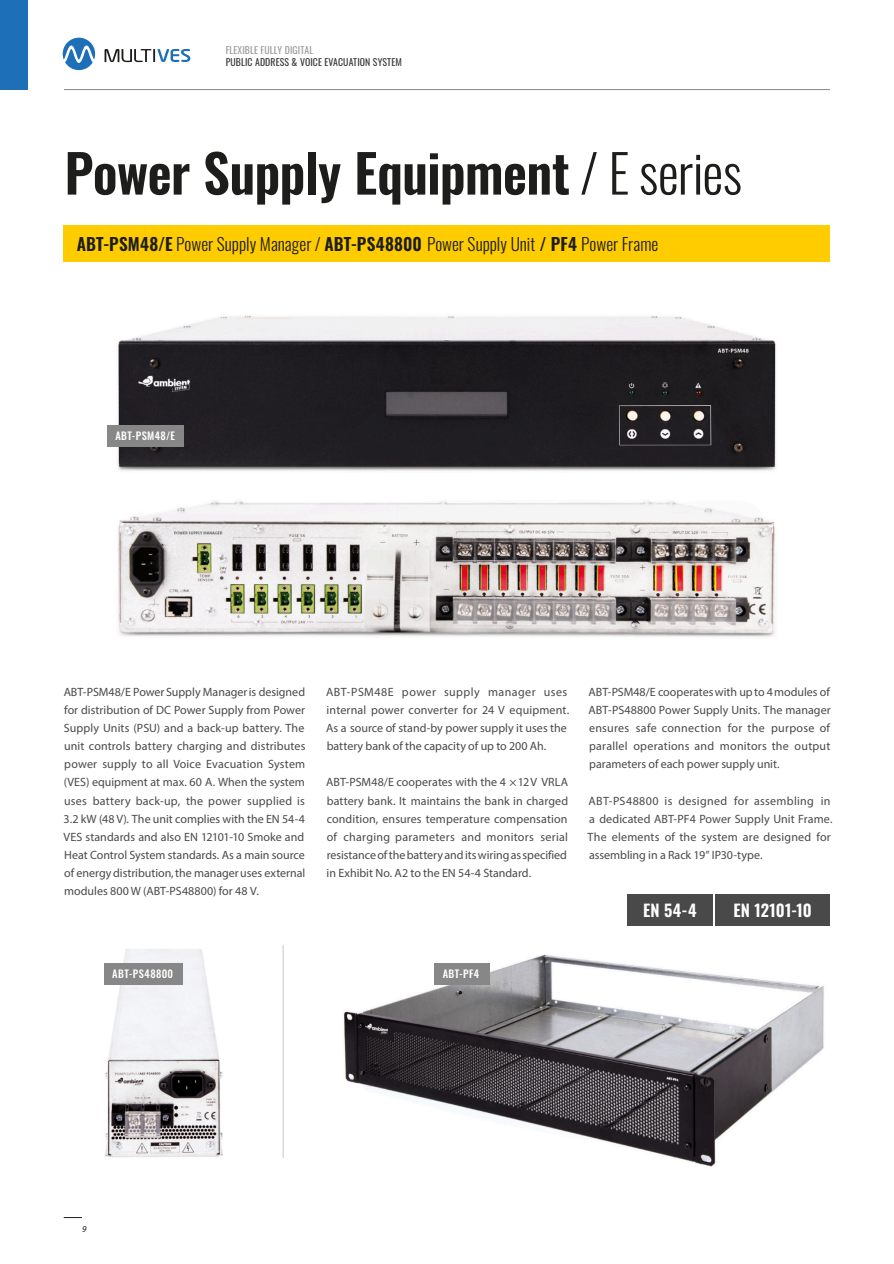
<style>
.page{position:relative;width:894px;height:1264px;background:#fff}
.page>*{position:absolute;margin:0;border:0;box-sizing:border-box;transform-origin:0 0}
.t1{font:600 52.5px "Oswald";letter-spacing:-.015em;color:#1d1d1b}
.t2{font:300 17.25px "Oswald";color:#1d1d1b}
.t3{font:600 16.5px "Oswald";letter-spacing:.015em;color:#fff}
.t4{font:12px/18px "Myriad Pro";letter-spacing:.005em;color:#4a4949;text-align:justify}
.t5{font:500 10.5px "Oswald";letter-spacing:.04em;color:#fff}
.t6{font:9.75px "Oswald";letter-spacing:.01em;color:#3c3b3b}
.t7{font:9.75px "Oswald";letter-spacing:.01em;color:#9d9c9c}
.t8{font:italic 9px "Myriad Pro";color:#1d1d1b}
.s1{font-weight:300}
.s2{font-weight:600}
</style>
<div class="page">
<svg style="left:104px;top:49px;width:86px;height:13px"></svg>
<svg style="left:63px;top:38px;width:32px;height:32px"></svg>
<div style="left:0;top:0;width:28px;height:90px;background:#1d70b8"></div>
<hr style="left:64px;top:89px;width:765px;height:1px;background:#878787">
<div style="left:64px;top:225px;width:765px;height:36px;background:#fc0"></div>
<img style="left:104px;top:949px;width:119px;height:209px">
<hr style="left:282px;top:944px;width:1px;height:213px;background:#c6c6c6">
<div style="left:104px;top:962px;width:78px;height:21px;background:#878787"></div>
<div style="left:627px;top:893px;width:85px;height:32px;background:#4a4949"></div>
<div style="left:714px;top:893px;width:115px;height:32px;background:#4a4949"></div>
<img style="left:343px;top:954px;width:481px;height:213px">
<div style="left:434px;top:962px;width:55px;height:21px;background:#878787"></div>
<img style="left:107px;top:315px;width:669px;height:322px">
<div style="left:107px;top:425px;width:76px;height:21px;background:#878787"></div>
<p class="t7" style="left:225px;top:43px;width:89px">FLEXIBLE FULLY DIGITAL</p>
<p class="t6" style="left:225px;top:54px;width:178px">PUBLIC ADDRESS &amp; VOICE EVACUATION SYSTEM</p>
<h1 class="t1" style="left:64px;top:132px;width:678px">Power Supply Equipment <span class="s1">/ E series</span></h1>
<h2 class="t2" style="left:77px;top:230px;width:583px"><span class="s2">ABT-PSM48/E</span> Power Supply Manager / <span class="s2">ABT-PS48800</span> Power Supply Unit <span class="s2">/ PF4</span> Power Frame</h2>
<p class="t5" style="left:115px;top:427px;width:61px">ABT-PSM48/E</p>
<p class="t4" style="left:63px;top:684px;width:243px">ABT-PSM48/E Power Supply Manager is designed for distribution of DC Power Supply from Power Supply Units (PSU) and a back-up battery. The unit controls battery charging and distributes power supply to all Voice Evacuation System (VES) equipment at max. 60 A. When the system uses battery back-up, the power supplied is 3.2 kW (48 V). The unit complies with the EN 54-4<br>VES standards and also EN 12101-10 Smoke and Heat Control System standards. As a main source of energy distribution, the manager uses external modules 800 W (ABT-PS48800) for 48 V.</p>
<p class="t4" style="left:326px;top:684px;width:244px;text-align:left">ABT-PSM48E power supply manager uses internal power converter for 24 V equipment.<br>As a source of stand-by power supply it uses the battery bank of the capacity of up to 200 Ah.</p>
<p class="t4" style="left:326px;top:774px;width:243px">ABT-PSM48/E cooperates with the 4 ×12V VRLA battery bank. It maintains the bank in charged condition, ensures temperature compensation of charging parameters and monitors serial resistance of the battery and its wiring as specified in Exhibit No. A2 to the EN 54-4 Standard.</p>
<p class="t4" style="left:588px;top:684px;width:243px">ABT-PSM48/E cooperates with up to 4modules of ABT-PS48800 Power Supply Units. The manager ensures safe connection for the purpose of parallel operations and monitors the output parameters of each power supply unit.</p>
<p class="t4" style="left:587px;top:792px;width:246px;text-align:left">ABT-PS48800 is designed for assembling in a dedicated ABT-PF4 Power Supply Unit Frame.<br>The elements of the system are designed for assembling in a Rack 19” IP30-type.</p>
<h3 class="t3" style="left:642px;top:897px;width:55px">EN 54-4</h3>
<h3 class="t3" style="left:733px;top:897px;width:80px">EN 12101-10</h3>
<p class="t5" style="left:112px;top:964px;width:62px">ABT-PS48800</p>
<p class="t5" style="left:442px;top:964px;width:38px">ABT-PF4</p>
<p class="t8" style="left:82px;top:1225px;width:6px">9</p>
</div>
